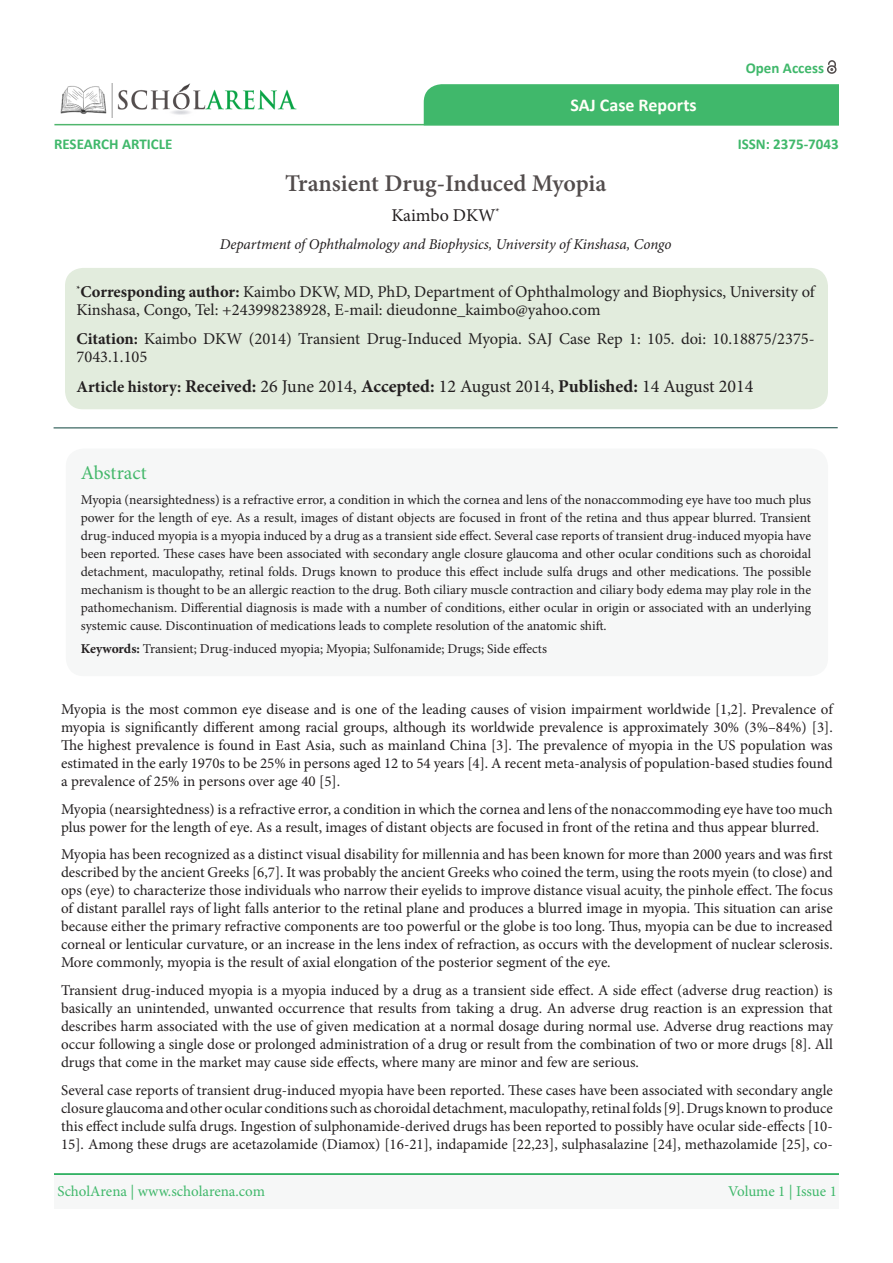
<style>
.page{position:relative;width:893px;height:1263px;background:#fff}
.page>*{position:absolute;margin:0;border:0;box-sizing:border-box;transform-origin:0 0}
.t1{font:600 24px "Minion Pro";letter-spacing:-.005em;color:#524c4c}
.t2{font:19.5px "Minion Pro";color:#45b86b}
.t3{font:18px "Minion Pro";color:#231f20}
.t4{font:700 18px "Calibri";color:#fffff8}
.t5{font:16.5px/18px "Minion Pro";color:#231f20}
.t6{font:15px/18px "Minion Pro";color:#231f20;text-align:justify}
.t7{font:italic 15px "Minion Pro";letter-spacing:-.01em;color:#231f20}
.t8{font:15px "Minion Pro";letter-spacing:-.005em;color:#40b86b}
.t9{font:700 15px "Calibri";color:#40b86b}
.t10{font:13.5px/18px "Minion Pro";color:#231f20;text-align:justify}
.t11{font:10.5px "Minion Pro";color:#231f20}
.t12{font:700 9.6px "Minion Pro";color:#231f20}
.s1{font-weight:700}
.s2{font-weight:700;font-size:16.5px}
</style>
<div class="page">
<hr style="left:54px;top:427px;width:784px;height:1px;background:#0d433d">
<div style="left:65px;top:268px;width:763px;height:141px;background:#e2ecdd;border-radius:18px"></div>
<div style="left:66px;top:448px;width:762px;height:228px;background:#f6f7f7;border-radius:18px"></div>
<img style="left:60px;top:83px;width:237px;height:34px">
<hr style="left:54px;top:124px;width:785px;height:1px;background:#50b66d">
<svg style="left:54px;top:123px;width:121px;height:3px"></svg>
<div style="left:54px;top:1174px;width:785px;height:35px;background:#f6f7f7"></div>
<hr style="left:54px;top:1173px;width:785px;height:2px;background:#0aa345">
<svg style="left:424px;top:60px;width:415px;height:66px"></svg>
<p class="t9" style="left:54px;top:134px;width:120px">RESEARCH ARTICLE</p>
<p class="t4" style="left:570px;top:94px;width:128px">SAJ Case Reports</p>
<p class="t1" style="left:285px;top:167px;width:323px">Transient Drug-Induced Myopia</p>
<p class="t11" style="left:496px;top:205px;width:6px">*</p>
<p class="t3" style="left:391px;top:204px;width:106px">Kaimbo DKW</p>
<p class="t7" style="left:220px;top:234px;width:453px">Department of Ophthalmology and Biophysics, University of Kinshasa, Congo</p>
<p class="t9" style="left:746px;top:58px;width:80px">Open Access</p>
<p class="t9" style="left:738px;top:134px;width:103px">ISSN: 2375-7043</p>
<p class="t12" style="left:77px;top:282px;width:5px">*</p>
<p class="t5" style="left:77px;top:283px;width:740px"><span class="s1">Corresponding author:</span> Kaimbo DKW, MD, PhD, Department of Ophthalmology and Biophysics, University of<br>Kinshasa, Congo, Tel: +243998238928, -E mail: dieudonne_kaimbo@yahoo.com</p>
<p class="t5" style="left:77px;top:330px;width:740px"><span class="s1">Citation:</span> Kaimbo DKW (2014) Transient Drug-Induced Myopia. SAJ Case Rep 1: 105. doi: 10.18875/2375-<br>7043.1.105</p>
<p class="t3" style="left:77px;top:374px;width:678px"><span class="s2">Article history:</span> <span class="s1">Received:</span> 26 June 2014, <span class="s1">Accepted:</span> 12 August 2014, <span class="s1">Published:</span> 14 August 2014</p>
<p class="t2" style="left:81px;top:460px;width:68px">Abstract</p>
<p class="t10" style="left:81px;top:491px;width:732px">Myopia (nearsightedness) is a refractive error a, condition in which the cornea and lens of the nonaccommoding eye have too much plus power for the length of eye. As a result, images of distant objects are focused in front of the retina and thus appear blurred. Transient drug-induced myopia is a myopia induced by a drug as a transient side effect. Several case reports of transient drug-induced myopia have been reported. These cases have been associated with secondary angle closure glaucoma and other ocular conditions such as choroidal detachment, maculopathy, retinal folds. Drugs known to produce this effect include sulfa drugs and other medications. The possible mechanism is thought to be an allergic reaction to the drug. Both ciliary muscle contraction and ciliary body edema may play role in the pathomechanism. Differential diagnosis is made with a number of conditions, either ocular in origin or associated with an underlying systemic cause. Discontinuation of medications leads to complete resolution of the anatomic shift.</p>
<p class="t10" style="left:81px;top:640px;width:468px"><span class="s1">Keywords:</span> Transient; Drug-induced myopia; Myopia; Sulfonamide; Drugs; Side effects</p>
<p class="t6" style="left:61px;top:700px;width:773px">Myopia is the most common eye disease and is one of the leading causes of vision impairment worldwide [1,2 .] Prevalence of myopia is significantly different among racial groups, although its worldwide prevalence is approximately 3 0 % ) 3 % – 8 4 % . [3]( The highest prevalence is found in East Asia, such as mainland China [ .]3 The prevalence of myopia in the US population was estimated in the early 1970 tos be 25% in persons aged 12 to 54 years A.]4[ recent meta-analysis of population-based studies found a prevalence of 25% in persons over age 4 0 . [5]</p>
<p class="t6" style="left:61px;top:800px;width:773px">Myopia (nearsightedness) is a refractive error a, condition in which the cornea and lens of the nonaccommoding eye have too much plus power for the length of eye. As a result, images of distant objects are focused in front of the retina and thus appear blurred.</p>
<p class="t6" style="left:61px;top:846px;width:773px">Myopia has been recognized as a distinct visual disability for millennia and has been known for more than 2000 years and was first described by the ancient Greeks [6,7 I t.] was probably the ancient Greeks who coined the term, using the roots myein (to close) and ops (eye) to characterize those individuals who narrow their eyelids to improve distance visual acuity, the pinhole effect. The focus of distant parallel rays of light falls anterior to the retinal plane and produces a blurred image in myopia. This situation can arise because either the primary refractive components are too powerful or the globe is too long. Thus, myopia can be due to increased corneal or lenticular curvature, or an increase in the lens index of refraction, as occurs with the development of nuclear sclerosis.<br>More commonly, myopia is the result of axial elongation of the posterior segment of the eye.</p>
<p class="t6" style="left:61px;top:982px;width:773px">Transient drug-induced myopia is a myopia induced by a drug as a transient side effect A. side effect (adverse drug reaction) is basically an unintended, unwanted occurrence that results from taking a drug. An adverse drug reaction is an expression that describes harm associated with the use of given medication at a normal dosage during normal use. Adverse drug reactions may occur following a single dose or prolonged administration of a drug or result from the combination of two or more drugs .]8[ A l l drugs that come in the market may cause side effects, where many are minor and few are serious.</p>
<p class="t6" style="left:61px;top:1081px;width:773px">Several case reports of transient drug-induced myopia have been reported. These cases have been associated with secondary angle closureglaucomaandotherocularconditionssuchaschoroidaldetachment,maculopathy,retinalfolds .]9[ Drugsknowntoproduce this effect include sulfa drugs. Ingestion of sulphonamide-derived drugs has been reported to possibly have ocular side-effects ]10- 15 .] Among these drugs are acetazolamide (Diamox) [16-21 ,] indapamide [22,23 ,] sulphasalazine [24 ,] methazolamide [25 ,] co-</p>
<p class="t8" style="left:57px;top:1181px;width:209px">ScholArena | www.scholarena.com</p>
<p class="t8" style="left:728px;top:1181px;width:110px">Volume 1 | Issue 1</p>
</div>
